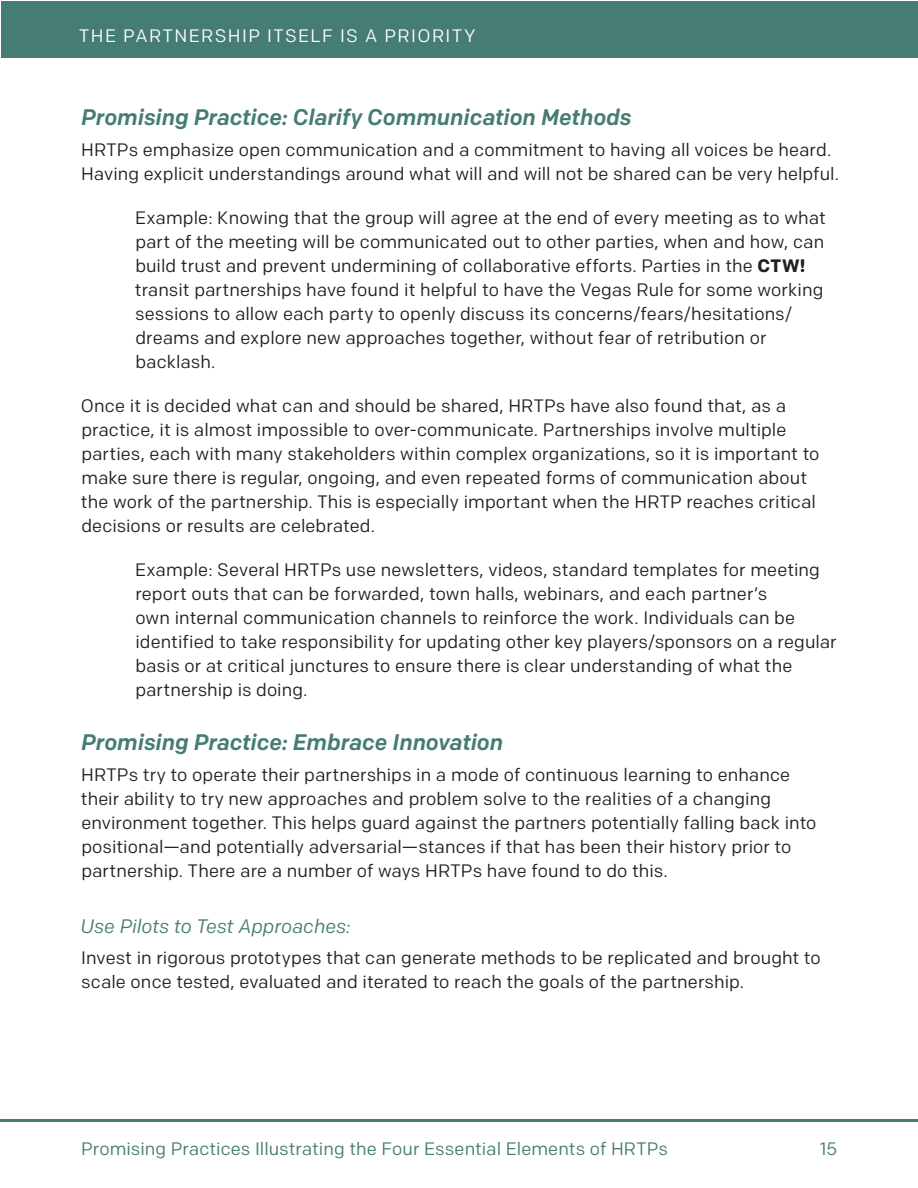
<style>
.page{position:relative;width:918px;height:1188px;background:#fff}
.page>*{position:absolute;margin:0;border:0;box-sizing:border-box;transform-origin:0 0}
.Heading_4{font:italic 500 22.5px "Colfax";letter-spacing:-.005em;color:#457c74}
.Examples{font:italic 19.5px "Colfax";letter-spacing:-.005em;color:#457c74}
.indented_normal_para{font:18px/24px "Colfax";letter-spacing:.005em;color:#231f20}
.t1{font:18px "Colfax";letter-spacing:.005em;color:#457c74}
.t2{font:18px "Colfax";letter-spacing:.08em;color:#fff}
.s1{font-weight:700}
</style>
<div class="page">
<hr style="left:0;top:1119px;width:918px;height:3px;background:#457c74">
<div style="left:1px;top:1px;width:917px;height:57px;background:#457c74"></div>
<p class="t2" style="left:79px;top:25px;width:398px">THE PARTNERSHIP ITSELF IS A PRIORITY</p>
<p class="Heading_4" style="left:81px;top:103px;width:552px">Promising Practice: Clarify Communication Methods</p>
<p class="indented_normal_para" style="left:81px;top:137px;width:759px">HRTPs emphasize open communication and a commitment to having all voices be heard.<br>Having explicit understandings around what will and will not be shared can be very helpful.</p>
<p class="indented_normal_para" style="left:135px;top:205px;width:692px">Example: Knowing that the group will agree at the end of every meeting as to what part of the meeting will be communicated out to other parties, when and how, can build trust and prevent undermining of collaborative efforts. Parties in the <span class="s1">CTW! </span>transit partnerships have found it helpful to have the Vegas Rule for some working sessions to allow each party to openly discuss its concerns/fears/hesitations/ dreams and explore new approaches together, without fear of retribution or backlash.</p>
<p class="indented_normal_para" style="left:81px;top:394px;width:740px">Once it is decided what can and should be shared, HRTPs have also found that, as a practice, it is almost impossible to over-communicate. Partnerships involve multiple parties, each with many stakeholders within complex organizations, so it is important to make sure there is regular, ongoing, and even repeated forms of communication about the work of the partnership. This is especially important when the HRTP reaches critical decisions or results are celebrated.</p>
<p class="indented_normal_para" style="left:135px;top:558px;width:703px">Example: Several HRTPs use newsletters, videos, standard templates for meeting report outs that can be forwarded, town halls, webinars, and each partner’s<br>own internal communication channels to reinforce the work. Individuals can be identified to take responsibility for updating other key players/sponsors on a regular basis or at critical junctures to ensure there is clear understanding of what the partnership is doing.</p>
<p class="Heading_4" style="left:81px;top:729px;width:423px">Promising Practice: Embrace Innovation</p>
<p class="indented_normal_para" style="left:81px;top:763px;width:737px">HRTPs try to operate their partnerships in a mode of continuous learning to enhance their ability to try new approaches and problem solve to the realities of a changing environment together. This helps guard against the partners potentially falling back into positional—and potentially adversarial—stances if that has been their history prior to partnership. There are a number of ways HRTPs have found to do this.</p>
<p class="Examples" style="left:81px;top:915px;width:272px">Use Pilots to Test Approaches:</p>
<p class="indented_normal_para" style="left:81px;top:946px;width:741px">Invest in rigorous prototypes that can generate methods to be replicated and brought to scale once tested, evaluated and iterated to reach the goals of the partnership.</p>
<p class="t1" style="left:81px;top:1138px;width:588px">Promising Practices Illustrating the Four Essential Elements of HRTPs</p>
<p class="t1" style="left:820px;top:1138px;width:19px">15</p>
</div>
